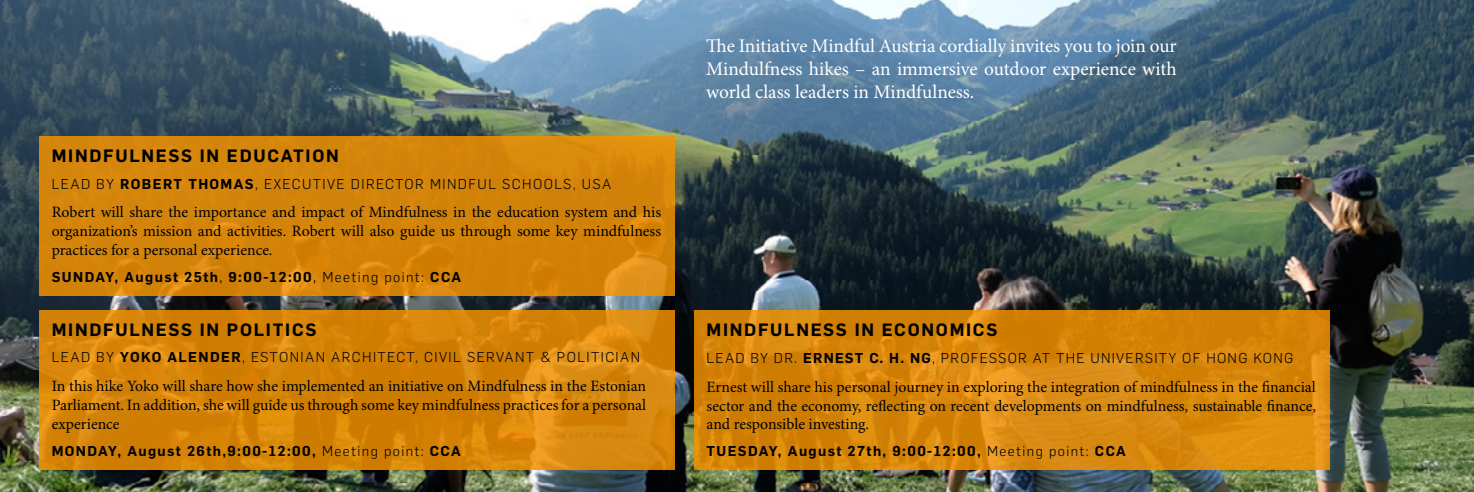
<style>
.page{position:relative;width:1474px;height:492px;background:#fff}
.page>*{position:absolute;margin:0;border:0;box-sizing:border-box;transform-origin:0 0}
.t1{font:19.25px/23.1px "Minion Pro";color:#fff;text-align:justify}
.t2{font:600 17.5px "Flama";letter-spacing:.1em;color:#000}
.t3{font:15.75px/18.9px "Minion Pro";color:#000;text-align:justify}
.t4{font:300 14px "Flama";letter-spacing:.1em;color:#000}
.t5{font:600 14px "Flama";letter-spacing:.1em;color:#000}
.s1{font-weight:600}
.s2{font-weight:400}
.s3{font-weight:300}
</style>
<div class="page">
<img style="left:0;top:0;width:1473px;height:491px">
<svg style="left:40px;top:310px;width:635px;height:159px;background:#d58408"></svg>
<svg style="left:694px;top:310px;width:635px;height:159px;background:#d7860b"></svg>
<div style="left:40px;top:136px;width:635px;height:159px;background:#d38409"></div>
<p class="t2" style="left:52px;top:143px;width:289px">MINDFULNESS IN EDUCATION</p>
<p class="t4" style="left:52px;top:174px;width:561px">LEAD BY <span class="s1">ROBERT THOMAS</span>, EXECUTIVE DIRECTOR MINDFUL SCHOOLS, USA</p>
<p class="t3" style="left:52px;top:203px;width:611px">Robert will share the importance and impact of Mindfulness in the education system and his organization’s mission and activities. Robert will also guide us through some key mindfulness practices for a personal experience.</p>
<p class="t5" style="left:52px;top:266px;width:411px">SUNDAY, August 25th<span class="s2">,</span> 9:00-12:00<span class="s2">,</span> <span class="s3">Meeting point:</span> CCA</p>
<p class="t2" style="left:52px;top:316px;width:266px">MINDFULNESS IN POLITICS</p>
<p class="t4" style="left:52px;top:347px;width:590px">LEAD BY <span class="s1">YOKO ALENDER</span>, ESTONIAN ARCHITECT, CIVIL SERVANT &amp; POLITICIAN</p>
<p class="t3" style="left:52px;top:377px;width:596px">In this hike Yoko will share how she implemented an initiative on Mindfulness in the Estonian Parliament. In addition, she will guide us through some key mindfulness practices for a personal experience</p>
<p class="t5" style="left:52px;top:440px;width:410px">MONDAY, August 26th,9:00-12:00, <span class="s3">Meeting point:</span> CCA</p>
<p class="t1" style="left:706px;top:35px;width:472px">The Initiative Mindful Austria cordially invites you to join our Mindulfness hikes – an immersive outdoor experience with world class leaders in Mindfulness.</p>
<p class="t2" style="left:706px;top:316px;width:292px">MINDFULNESS IN ECONOMICS</p>
<p class="t4" style="left:706px;top:348px;width:588px">LEAD BY DR. <span class="s1">ERNEST C. H. NG</span>, PROFESSOR AT THE UNIVERSITY OF HONG KONG</p>
<p class="t3" style="left:706px;top:377px;width:611px">Ernest will share his personal journey in exploring the integration of mindfulness in the financial sector and the economy, reflecting on recent developments on mindfulness, sustainable finance, and responsible investing.</p>
<p class="t5" style="left:706px;top:440px;width:421px">TUESDAY, August 27th, 9:00-12:00, <span class="s3">Meeting point:</span> CCA</p>
</div>
